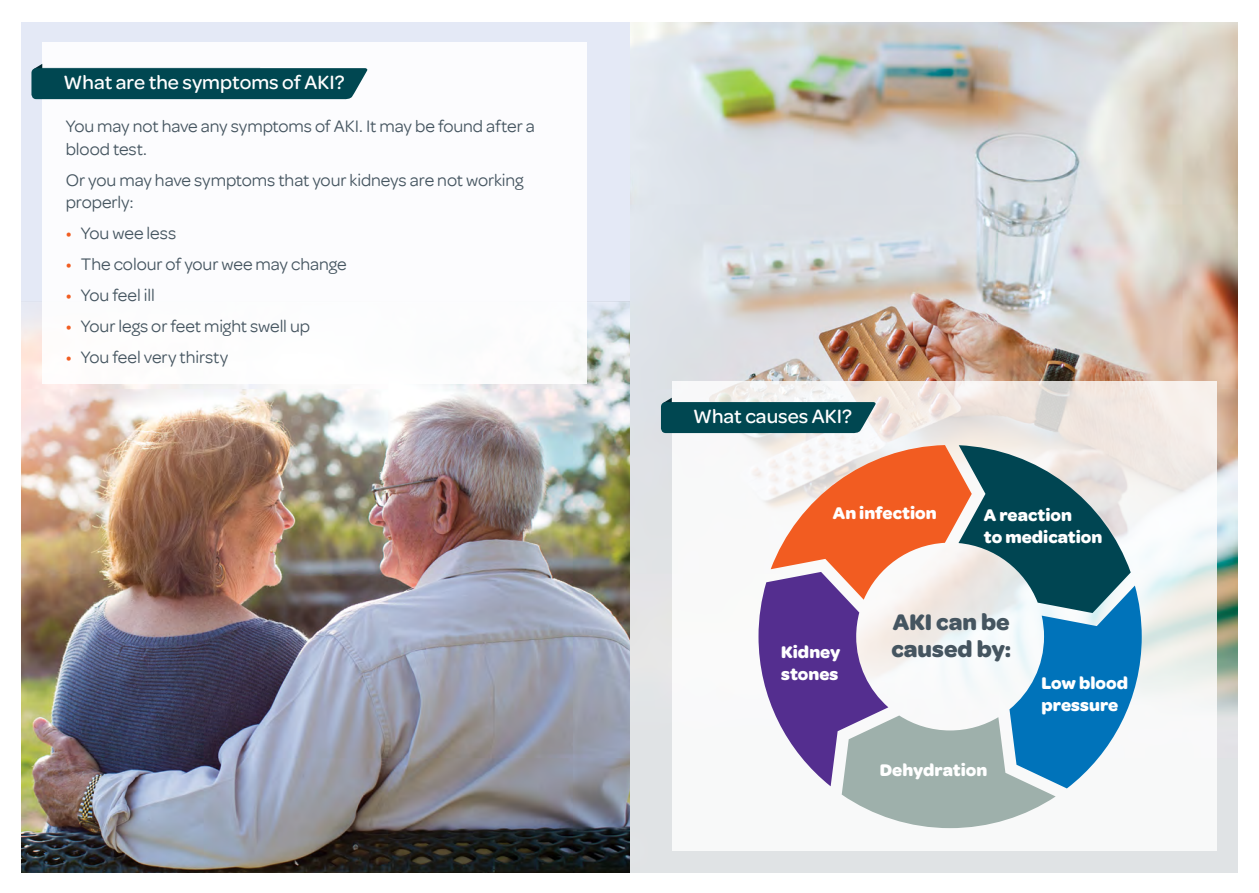
<style>
.page{position:relative;width:1259px;height:893px;background:#fff}
.page>*{position:absolute;margin:0;border:0;box-sizing:border-box;transform-origin:0 0}
.t1{font:700 24px/27px "Omnes";color:#455560}
.t2{font:500 20.55px "Omnes";color:#fff}
.t3{font:18px/22.5px "Omnes";letter-spacing:-.005em;color:#455560}
.t4{font:700 18px/22.5px "Omnes";color:#fff}
.s1{font-weight:500;color:#f15d22}
</style>
<div class="page">
<img style="left:629px;top:22px;width:608px;height:851px">
<img style="left:21px;top:22px;width:608px;height:851px">
<div style="left:43px;top:43px;width:544px;height:341px;background:#fff"></div>
<svg style="left:672px;top:381px;width:544px;height:469px"></svg>
<svg style="left:661px;top:398px;width:215px;height:35px;background:#246068"></svg>
<svg style="left:31px;top:64px;width:337px;height:35px;background:#226069"></svg>
<svg style="left:758px;top:445px;width:383px;height:383px"></svg>
<p class="t2" style="left:64px;top:71px;width:283px">What are the symptoms of AKI?</p>
<p class="t3" style="left:66px;top:115px;width:471px">You may not have any symptoms of AKI. It may be found after a blood test.</p>
<p class="t3" style="left:66px;top:169px;width:459px">Or you may have symptoms that your kidneys are not working properly:</p>
<p class="t3" style="left:66px;top:222px;width:112px"><span class="s1">•</span> You wee less</p>
<p class="t3" style="left:66px;top:253px;width:283px"><span class="s1">•</span> The colour of your wee may change</p>
<p class="t3" style="left:66px;top:284px;width:91px"><span class="s1">•</span> You feel ill</p>
<p class="t3" style="left:66px;top:315px;width:246px"><span class="s1">•</span> Your legs or feet might swell up</p>
<p class="t3" style="left:66px;top:346px;width:164px"><span class="s1">•</span> You feel very thirsty</p>
<p class="t2" style="left:693px;top:405px;width:160px">What causes AKI?</p>
<p class="t4" style="left:833px;top:501px;width:105px">An infection</p>
<p class="t4" style="left:984px;top:504px;width:120px">A reaction<br>to medication</p>
<p class="t4" style="left:781px;top:640px;width:61px">Kidney stones</p>
<h1 class="t1" style="left:891px;top:608px;width:121px">AKI can be caused by:</h1>
<p class="t4" style="left:879px;top:759px;width:109px">Dehydration</p>
<p class="t4" style="left:1041px;top:672px;width:88px">Low blood pressure</p>
</div>
